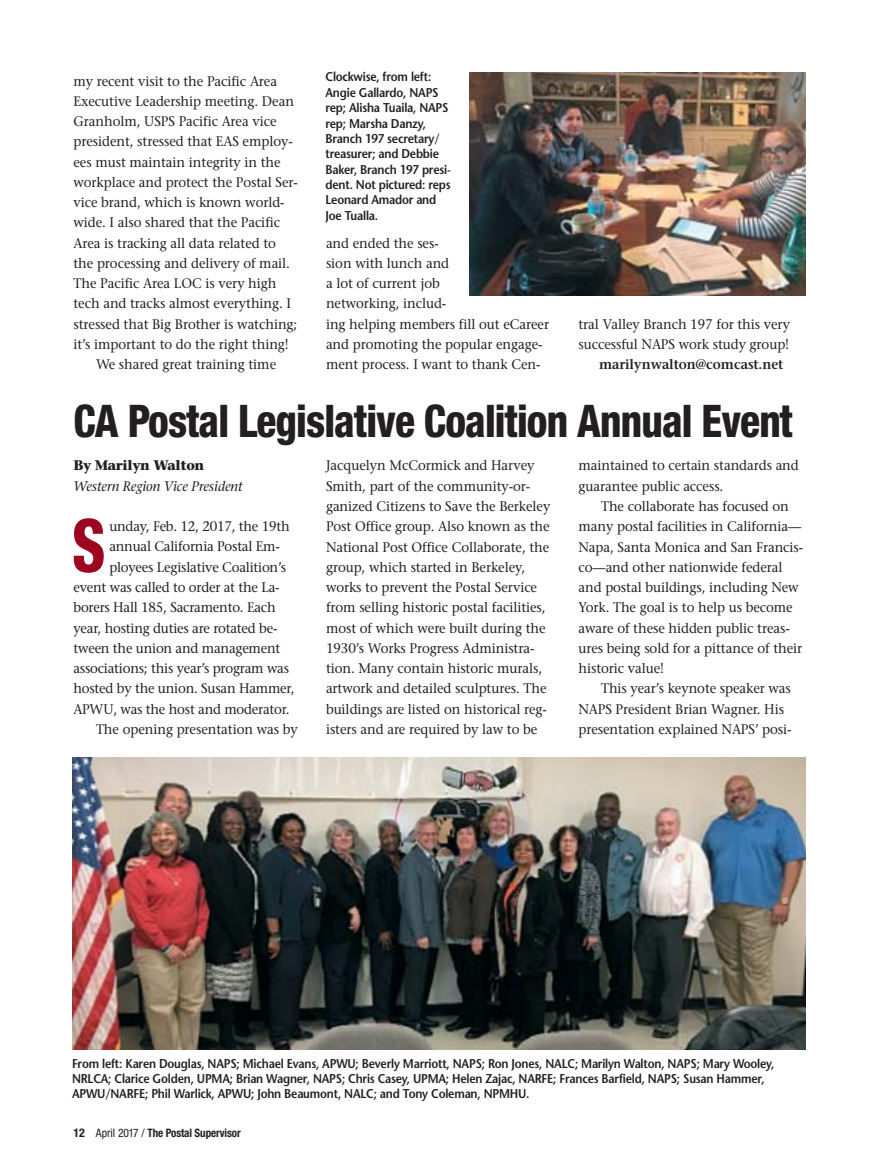
<style>
.page{position:relative;width:877px;height:1168px;background:#fff}
.page>*{position:absolute;margin:0;border:0;box-sizing:border-box;transform-origin:0 0}
.t1{font:800 condensed 73.5px "Helvetica Neue";color:#9e0520;scale:.85 1}
.t2{font:800 condensed 45px "Helvetica Neue";letter-spacing:-.02em;color:#231f20;scale:.92 1}
.t3{font:13.8px/20.2px "Stone Serif";letter-spacing:-.005em;color:#231f20;scale:.95 1}
.t4{font:italic 13.8px "Stone Serif";letter-spacing:-.005em;color:#231f20;scale:.95 1}
.t5{font:600 13.8px "Stone Serif";letter-spacing:-.005em;color:#231f20;scale:.95 1}
.t6{font:700 13.8px "Stone Serif";letter-spacing:-.025em;color:#231f20;scale:.95 1}
.t7{font:600 12.75px/15.5px "Stone Sans";letter-spacing:-.015em;color:#231f20;scale:.9 1}
.t8{font:700 condensed 11.7px "Helvetica Neue";letter-spacing:-.01em;color:#231f20;scale:.95 1}
.s1{font-size:12px}
.s2{font-weight:400}
</style>
<div class="page">
<img style="left:470px;top:72px;width:336px;height:223px">
<img style="left:72px;top:757px;width:734px;height:292px">
<p class="t3" style="left:74px;top:72px;width:216px">my recent visit to the Pacific Area</p>
<p class="t3" style="left:74px;top:92px;width:234px">Executive Leadership meeting. Dean</p>
<p class="t3" style="left:74px;top:113px;width:215px">Granholm, USPS Pacific Area vice</p>
<p class="t3" style="left:74px;top:133px;width:232px">president, stressed that EAS employ-</p>
<p class="t3" style="left:74px;top:153px;width:220px">ees must maintain integrity in the</p>
<p class="t3" style="left:74px;top:173px;width:238px">workplace and protect the Postal Ser-</p>
<p class="t3" style="left:74px;top:194px;width:224px">vice brand, which is known world-</p>
<p class="t3" style="left:74px;top:214px;width:219px">wide. I also shared that the Pacific</p>
<p class="t3" style="left:74px;top:234px;width:215px">Area is tracking all data related to</p>
<p class="t3" style="left:74px;top:254px;width:229px">the processing and delivery of mail.</p>
<p class="t3" style="left:74px;top:275px;width:215px">The Pacific Area LOC is very high</p>
<p class="t3" style="left:74px;top:295px;width:231px">tech and tracks almost everything. I</p>
<p class="t3" style="left:74px;top:315px;width:237px">stressed that Big Brother is watching;</p>
<p class="t3" style="left:74px;top:335px;width:228px">it’s important to do the right thing!</p>
<p class="t3" style="left:96px;top:356px;width:191px">We shared great training time</p>
<p class="t7" style="left:326px;top:71px;width:141px">Clockwise, from left:<br>Angie Gallardo, NAPS rep; Alisha Tuaila, NAPS rep; Marsha Danzy,<br>Branch 197 secretary/ treasurer; and Debbie<br>Baker, Branch 197 presi&shy;dent. Not pictured: reps<br>Leonard Amador and<br>Joe Tualla.</p>
<p class="t3" style="left:326px;top:234px;width:236px">and ended the ses-<br>sion with lunch and<br>a lot of current job<br>networking, includ-<br>ing helping members fill out eCareer and promoting the popular engage&shy;ment process. I want to thank Cen-</p>
<p class="t3" style="left:579px;top:315px;width:224px">tral Valley Branch 197 for this very successful NAPS work study group!</p>
<p class="t5" style="left:599px;top:359px;width:195px">marilynwalton@comcast.net</p>
<h2 class="t2" style="left:74px;top:404px;width:784px">CA Postal Legislative Coalition Annual Event</h2>
<p class="t6" style="left:74px;top:460px;width:139px">By Marilyn Walton</p>
<p class="t4" style="left:74px;top:480px;width:179px">Western Region Vice President</p>
<p class="t3" style="left:109px;top:518px;width:191px">unday, Feb. 12, 2017, the 19th</p>
<p class="t3" style="left:109px;top:538px;width:181px">annual California Postal Em-</p>
<p class="t3" style="left:109px;top:558px;width:188px">ployees Legislative Coalition’s</p>
<p class="t3" style="left:74px;top:578px;width:219px">event was called to order at the La-</p>
<p class="t3" style="left:74px;top:599px;width:214px">borers Hall 185, Sacramento. Each</p>
<p class="t3" style="left:74px;top:619px;width:216px">year, hosting duties are rotated be-</p>
<p class="t3" style="left:74px;top:639px;width:219px">tween the union and management</p>
<p class="t3" style="left:74px;top:659px;width:228px">associations; this year’s program was</p>
<p class="t3" style="left:74px;top:680px;width:234px">hosted by the union. Susan Hammer,</p>
<p class="t3" style="left:74px;top:700px;width:229px">APWU, was the host and moderator.</p>
<p class="t3" style="left:96px;top:720px;width:214px">The opening presentation was by</p>
<h1 class="t1" style="left:72px;top:519px;width:41px">S</h1>
<p class="t3" style="left:326px;top:457px;width:238px">Jacquelyn McCormick and Harvey Smith, part of the community-or&shy;ganized Citizens to Save the Berkeley Post Office group. Also known as the National Post Office Collaborate, the group, which started in Berkeley, works to prevent the Postal Service from selling historic postal facilities, most of which were built during the 1930’s Works Progress Administra&shy;tion. Many contain historic murals, artwork and detailed sculptures. The buildings are listed on historical reg&shy;isters and are required by law to be</p>
<p class="t3" style="left:579px;top:457px;width:233px">maintained to certain standards and guarantee public access.</p>
<p class="t3" style="left:579px;top:497px;width:238px;text-indent:23px">The collaborate has focused on many postal facilities in California— Napa, Santa Monica and San Francis&shy;co—and other nationwide federal and postal buildings, including New York. The goal is to help us become aware of these hidden public treas&shy;ures being sold for a pittance of their historic value!</p>
<p class="t3" style="left:579px;top:680px;width:226px;text-indent:23px">This year’s keynote speaker was<br>NAPS President Brian Wagner. His presentation explained NAPS’ posi-</p>
<p class="t7" style="left:72px;top:1056px;width:782px">From left: Karen Douglas, NAPS; Michael Evans, APWU; Beverly Marriott, NAPS; Ron Jones, NALC; Marilyn Walton, NAPS; Mary Wooley,<br>NRLCA; Clarice Golden, UPMA; Brian Wagner, NAPS; Chris Casey, UPMA; Helen Zajac, NARFE; Frances Barfield, NAPS; Susan Hammer,<br>APWU/NARFE; Phil Warlick, APWU; John Beaumont, NALC; and Tony Coleman, NPMHU.</p>
<p class="t8" style="left:74px;top:1128px;width:178px"><span class="s1">12</span> <span class="s2">April 2017 /</span> The Postal Supervisor</p>
</div>
